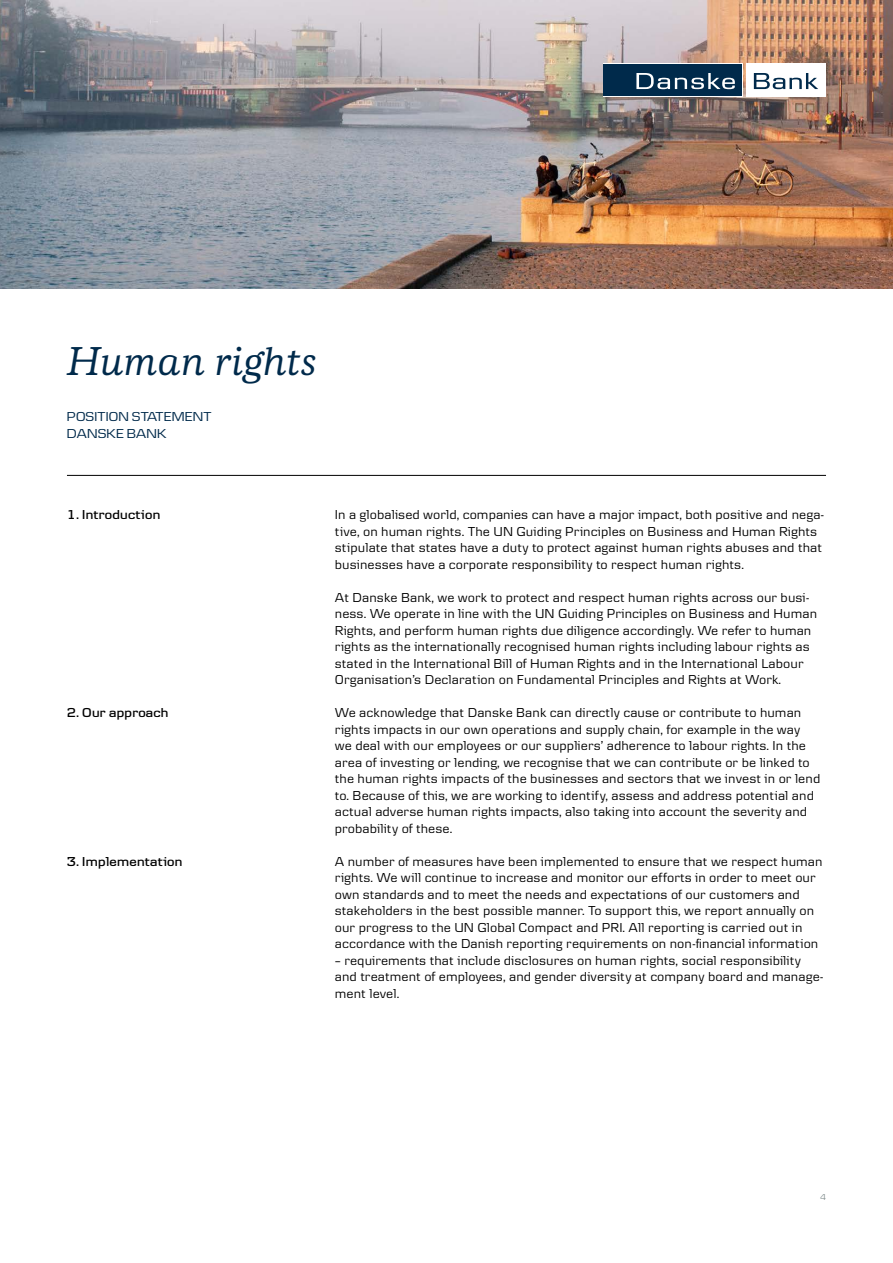
<style>
.page{position:relative;width:893px;height:1263px;background:#fff}
.page>*{position:absolute;margin:0;border:0;box-sizing:border-box;transform-origin:0 0}
.t1{font:italic 500 42px "Danske Human";color:#002a4b}
.t2{font:13.5px/16.5px "Danske Text";letter-spacing:.005em;color:#000}
.t3{font:600 13.5px "Danske Headline";letter-spacing:.02em;color:#000}
.t4{font:13.5px/16.5px "Danske Headline";letter-spacing:.01em;color:#002a4b}
.t5{font:9px "Danske Text";color:#869292}
</style>
<div class="page">
<hr style="left:67px;top:475px;width:759px;height:1px;background:#000">
<img style="left:0;top:0;width:893px;height:288px">
<div style="left:746px;top:63px;width:80px;height:34px;background:#fff"></div>
<div style="left:603px;top:63px;width:140px;height:34px;background:#fff"></div>
<div style="left:604px;top:64px;width:138px;height:32px;background:#002a4b"></div>
<svg style="left:636px;top:73px;width:99px;height:16px"></svg>
<svg style="left:754px;top:73px;width:64px;height:16px"></svg>
<h1 class="t1" style="left:67px;top:337px;width:251px">Human rights</h1>
<p class="t4" style="left:67px;top:408px;width:146px">POSITION STATEMENT<br>DANSKE BANK</p>
<p class="t3" style="left:67px;top:507px;width:95px">1. Introduction</p>
<p class="t3" style="left:67px;top:705px;width:103px">2. Our approach</p>
<p class="t3" style="left:67px;top:853px;width:117px">3. Implementation</p>
<p class="t2" style="left:335px;top:506px;width:491px">In a globalised world, companies can have a major impact, both positive and nega&shy;tive, on human rights. The UN Guiding Principles on Business and Human Rights stipulate that states have a duty to protect against human rights abuses and that businesses have a corporate responsibility to respect human rights.</p>
<p class="t2" style="left:335px;top:589px;width:484px">At Danske Bank, we work to protect and respect human rights across our busi&shy;ness. We operate in line with the UN Guiding Principles on Business and Human Rights, and perform human rights due diligence accordingly. We refer to human rights as the internationally recognised human rights including labour rights as stated in the International Bill of Human Rights and in the International Labour Organisation’s Declaration on Fundamental Principles and Rights at Work.</p>
<p class="t2" style="left:335px;top:704px;width:487px">We acknowledge that Danske Bank can directly cause or contribute to human rights impacts in our own operations and supply chain, for example in the way we deal with our employees or our suppliers’ adherence to labour rights. In the area of investing or lending, we recognise that we can contribute or be linked to the human rights impacts of the businesses and sectors that we invest in or lend to. Because of this, we are working to identify, assess and address potential and actual adverse human rights impacts, also taking into account the severity and probability of these.</p>
<p class="t2" style="left:335px;top:853px;width:489px">A number of measures have been implemented to ensure that we respect human rights. We will continue to increase and monitor our efforts in order to meet our own standards and to meet the needs and expectations of our customers and stakeholders in the best possible manner. To support this, we report annually on our progress to the UN Global Compact and PRI. All reporting is carried out in accordance with the Danish reporting requirements on non-financial information</p>
<p class="t2" style="left:335px;top:952px;width:490px">– requirements that include disclosures on human rights, social responsibility and treatment of employees, and gender diversity at company board and manage&shy;ment level.</p>
<p class="t5" style="left:820px;top:1191px;width:7px">4</p>
</div>
